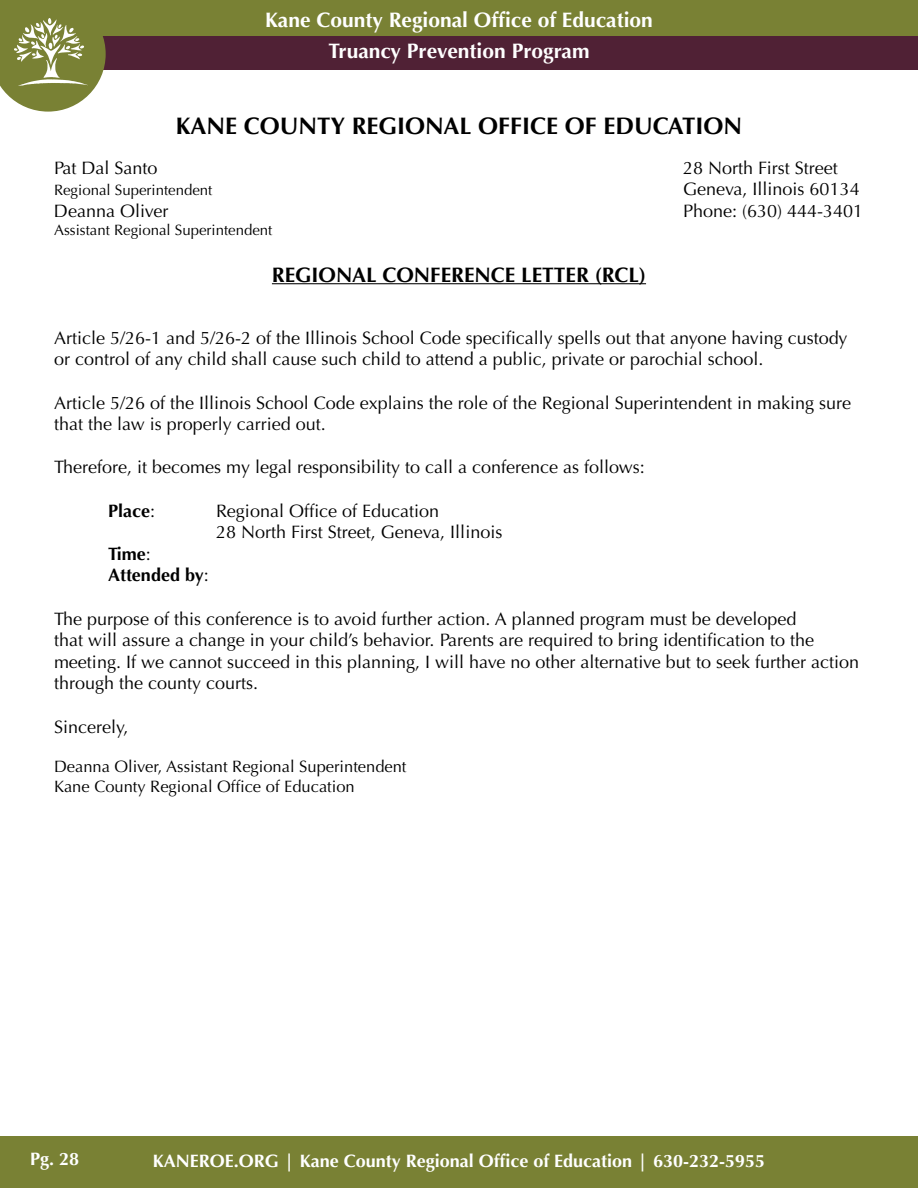
<style>
.page{position:relative;width:918px;height:1188px;background:#fff}
.page>*{position:absolute;margin:0;border:0;box-sizing:border-box;transform-origin:0 0}
.t1{font:700 24px "Optima";color:#000}
.t2{font:700 21px "Optima";color:#fff}
.t3{font:700 21px "Optima";color:#000}
.t4{font:18px/21.6px "Optima";color:#000}
.t5{font:700 18px "Optima";color:#fff}
.t6{font:700 18px/21.6px "Optima";color:#000}
.t7{font:16.5px/19.8px "Optima";color:#000}
.t8{font:15px "Optima";color:#000}
.s1{font-weight:400}
</style>
<div class="page">
<div style="left:0;top:36px;width:918px;height:34px;background:#502135"></div>
<div style="left:0;top:0;width:918px;height:36px;background:#798134"></div>
<div style="left:0;top:1137px;width:918px;height:51px;background:#798134"></div>
<svg style="left:0;top:18px;width:106px;height:94px"></svg>
<hr style="left:272px;top:283px;width:374px;height:1px;background:#000">
<img style="left:14px;top:19px;width:74px;height:66px">
<p class="t2" style="left:265px;top:7px;width:389px">Kane County Regional Office of Education</p>
<p class="t2" style="left:328px;top:38px;width:263px">Truancy Prevention Program</p>
<h1 class="t1" style="left:176px;top:112px;width:568px">KANE COUNTY REGIONAL OFFICE OF EDUCATION</h1>
<p class="t4" style="left:54px;top:157px;width:105px">Pat Dal Santo</p>
<p class="t4" style="left:683px;top:157px;width:156px">28 North First Street</p>
<p class="t8" style="left:54px;top:181px;width:160px">Regional Superintendent</p>
<p class="t4" style="left:683px;top:179px;width:178px">Geneva, Illinois 60134</p>
<p class="t4" style="left:54px;top:200px;width:116px">Deanna Oliver</p>
<p class="t4" style="left:683px;top:200px;width:182px">Phone: (630) 444-3401</p>
<p class="t8" style="left:54px;top:221px;width:220px">Assistant Regional Superintendent</p>
<p class="t3" style="left:272px;top:262px;width:376px">REGIONAL CONFERENCE LETTER (RCL)</p>
<p class="t4" style="left:54px;top:327px;width:795px">Article 5/26-1 and 5/26-2 of the Illinois School Code specifically spells out that anyone having custody or control of any child shall cause such child to attend a public, private or parochial school.</p>
<p class="t4" style="left:54px;top:392px;width:799px">Article 5/26 of the Illinois School Code explains the role of the Regional Superintendent in making sure that the law is properly carried out.</p>
<p class="t4" style="left:54px;top:457px;width:592px">Therefore, it becomes my legal responsibility to call a conference as follows:</p>
<p class="t6" style="left:108px;top:500px;width:49px">Place<span class="s1">:</span></p>
<p class="t4" style="left:216px;top:500px;width:288px">Regional Office of Education<br>28 North First Street, Geneva, Illinois</p>
<p class="t6" style="left:108px;top:543px;width:102px">Time<span class="s1">:<br></span>Attended by<span class="s1">:</span></p>
<p class="t4" style="left:54px;top:608px;width:807px">The purpose of this conference is to avoid further action. A planned program must be developed<br>that will assure a change in your child’s behavior. Parents are required to bring identification to the meeting. If we cannot succeed in this planning, I will have no other alternative but to seek further action through the county courts.</p>
<p class="t4" style="left:54px;top:716px;width:76px">Sincerely,</p>
<p class="t7" style="left:54px;top:757px;width:354px">Deanna Oliver, Assistant Regional Superintendent<br>Kane County Regional Office of Education</p>
<p class="t5" style="left:30px;top:1148px;width:51px">Pg. 28</p>
<p class="t5" style="left:153px;top:1151px;width:614px">KANEROE.ORG | Kane County Regional Office of Education | 630-232-5955</p>
</div>
